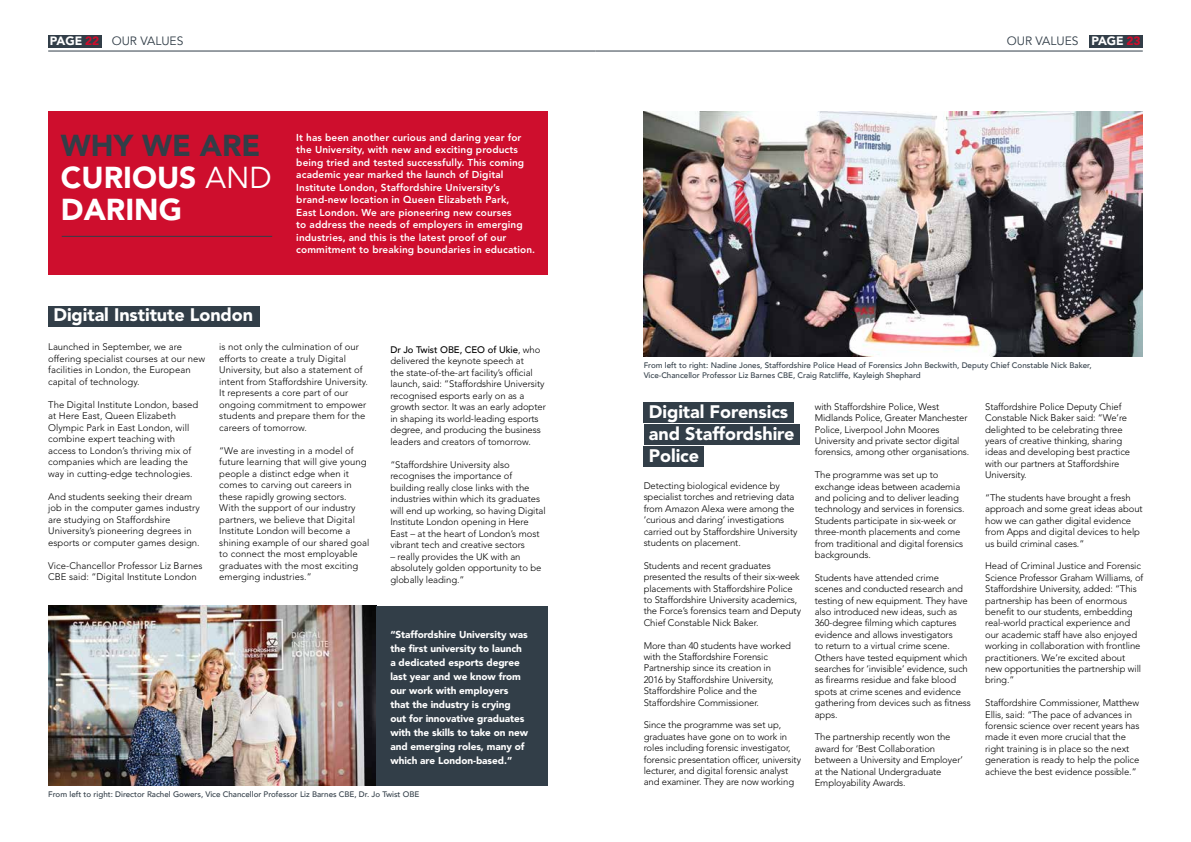
<style>
.page{position:relative;width:1191px;height:842px;background:#fff}
.page>*{position:absolute;margin:0;border:0;box-sizing:border-box;transform-origin:0 0}
.t1{font:900 30px/32px "Avenir";color:#fff}
.t2{font:900 18px/22px "Avenir";letter-spacing:-.005em;color:#fff}
.t3{font:12px "Avenir";color:#323e48}
.t4{font:800 10px/12.5px "Avenir";letter-spacing:.01em;color:#fff}
.t5{font:900 10px/14px "Avenir";letter-spacing:-.005em;color:#fff}
.t6{font:300 9.5px/11.4px "Avenir";letter-spacing:-.01em;color:#000}
.t7{font:500 8px/9.6px "Avenir";color:#323e48}
.s1{font-weight:900;color:#fff}
.s2{font-weight:900;color:#ce0e2d}
.s3{color:#323e48}
.s4{font-weight:400}
.s5{font-weight:500}
</style>
<div class="page">
<img style="left:49px;top:606px;width:327px;height:179px">
<div style="left:643px;top:403px;width:151px;height:20px;background:#323e48"></div>
<div style="left:643px;top:424px;width:156px;height:21px;background:#323e48"></div>
<div style="left:643px;top:446px;width:61px;height:20px;background:#323e48"></div>
<div style="left:48px;top:306px;width:212px;height:21px;background:#323e48"></div>
<hr style="left:595px;top:51px;width:547px;height:1px;background:#323e48">
<div style="left:48px;top:35px;width:53px;height:12px;background:#323e48"></div>
<div style="left:1089px;top:35px;width:53px;height:12px;background:#323e48"></div>
<hr style="left:48px;top:51px;width:547px;height:1px;background:#323e48">
<div style="left:48px;top:111px;width:499px;height:164px;background:#ce0e2d"></div>
<hr style="left:62px;top:236px;width:210px;height:1px;background:#323e48">
<div style="left:376px;top:606px;width:171px;height:179px;background:#323e48"></div>
<img style="left:643px;top:111px;width:499px;height:245px">
<p class="t3" style="left:50px;top:34px;width:135px"><span class="s1">PAGE</span> <span class="s2">22</span> OUR VALUES</p>
<p class="t3" style="left:1007px;top:34px;width:135px">OUR VALUES <span class="s1">PAGE</span> <span class="s2">23</span></p>
<h1 class="t1" style="left:61px;top:129px;width:212px"><span class="s3">WHY WE ARE<br></span>CURIOUS <span class="s4">AND<br></span>DARING</h1>
<h2 class="t2" style="left:53px;top:304px;width:201px">Digital Institute London</h2>
<p class="t4" style="left:296px;top:131px;width:240px">It has been another curious and daring year for the University, with new and exciting products being tried and tested successfully. This coming academic year marked the launch of Digital Institute London, Staffordshire University’s brand-new location in Queen Elizabeth Park,<br>East London. We are pioneering new courses<br>to address the needs of employers in emerging industries, and this is the latest proof of our commitment to breaking boundaries in education.</p>
<p class="t6" style="left:48px;top:341px;width:158px">Launched in September, we are offering specialist courses at our new facilities in London, the European capital of technology.</p>
<p class="t6" style="left:48px;top:399px;width:152px">The Digital Institute London, based at Here East, Queen Elizabeth<br>Olympic Park in East London, will combine expert teaching with access to London’s thriving mix of companies which are leading the way in cutting-edge technologies.</p>
<p class="t6" style="left:48px;top:491px;width:153px">And students seeking their dream job in the computer games industry are studying on Staffordshire University’s pioneering degrees in esports or computer games design.</p>
<p class="t6" style="left:48px;top:560px;width:156px">Vice-Chancellor Professor Liz Barnes<br>CBE said: “Digital Institute London</p>
<p class="t6" style="left:219px;top:341px;width:150px">is not only the culmination of our efforts to create a truly Digital<br>University, but also a statement of intent from Staffordshire University.<br>It represents a core part of our ongoing commitment to empower students and prepare them for the careers of tomorrow.</p>
<p class="t6" style="left:219px;top:445px;width:151px">“We are investing in a model of future learning that will give young people a distinct edge when it comes to carving out careers in these rapidly growing sectors.<br>With the support of our industry partners, we believe that Digital<br>Institute London will become a shining example of our shared goal to connect the most employable graduates with the most exciting emerging industries.”</p>
<p class="t6" style="left:390px;top:344px;width:157px"><span class="s5">Dr Jo Twist OBE, CEO of Ukie</span>, who delivered the keynote speech at<br>the state-of-the-art facility’s official launch, said: “Staffordshire University recognised esports early on as a growth sector. It was an early adopter in shaping its world-leading esports degree, and producing the business leaders and creators of tomorrow.</p>
<p class="t6" style="left:390px;top:459px;width:157px">“Staffordshire University also recognises the importance of building really close links with the industries within which its graduates will end up working, so having Digital Institute London opening in Here East – at the heart of London’s most vibrant tech and creative sectors</p>
<p class="t6" style="left:390px;top:551px;width:152px">– really provides the UK with an absolutely golden opportunity to be globally leading.”</p>
<p class="t5" style="left:390px;top:627px;width:139px">“Staffordshire University was the first university to launch a dedicated esports degree last year and we know from our work with employers that the industry is crying out for innovative graduates with the skills to take on new and emerging roles, many of which are London-based.”</p>
<p class="t7" style="left:48px;top:789px;width:373px">From left to right: Director Rachel Gowers, Vice Chancellor Professor Liz Barnes CBE, Dr. Jo Twist OBE</p>
<p class="t7" style="left:643px;top:360px;width:449px">From left to right: Nadine Jones, Staffordshire Police Head of Forensics John Beckwith, Deputy Chief Constable Nick Baker,<br>Vice-Chancellor Professor Liz Barnes CBE, Craig Ratcliffe, Kayleigh Shephard</p>
<h2 class="t2" style="left:649px;top:400px;width:147px">Digital Forensics and Staffordshire<br>Police</h2>
<p class="t6" style="left:643px;top:480px;width:155px">Detecting biological evidence by specialist torches and retrieving data from Amazon Alexa were among the ‘curious and daring’ investigations carried out by Staffordshire University students on placement.</p>
<p class="t6" style="left:643px;top:560px;width:159px">Students and recent graduates presented the results of their six-week placements with Staffordshire Police to Staffordshire University academics, the Force’s forensics team and Deputy Chief Constable Nick Baker.</p>
<p class="t6" style="left:643px;top:640px;width:149px">More than 40 students have worked with the Staffordshire Forensic<br>Partnership since its creation in<br>2016 by Staffordshire University,<br>Staffordshire Police and the<br>Staffordshire Commissioner.</p>
<p class="t6" style="left:643px;top:719px;width:159px">Since the programme was set up, graduates have gone on to work in roles including forensic investigator, forensic presentation officer, university lecturer, and digital forensic analyst and examiner. They are now working</p>
<p class="t6" style="left:814px;top:401px;width:156px">with Staffordshire Police, West Midlands Police, Greater Manchester Police, Liverpool John Moores University and private sector digital forensics, among other organisations.</p>
<p class="t6" style="left:814px;top:469px;width:151px">The programme was set up to exchange ideas between academia and policing and to deliver leading technology and services in forensics.<br>Students participate in six-week or three-month placements and come from traditional and digital forensics backgrounds.</p>
<p class="t6" style="left:814px;top:572px;width:158px">Students have attended crime<br>scenes and conducted research and testing of new equipment. They have also introduced new ideas, such as<br>360-degree filming which captures evidence and allows investigators<br>to return to a virtual crime scene.<br>Others have tested equipment which searches for ‘invisible’ evidence, such as firearms residue and fake blood spots at crime scenes and evidence gathering from devices such as fitness apps.</p>
<p class="t6" style="left:814px;top:731px;width:150px">The partnership recently won the award for ‘Best Collaboration between a University and Employer’ at the National Undergraduate<br>Employability Awards.</p>
<p class="t6" style="left:985px;top:401px;width:147px">Staffordshire Police Deputy Chief<br>Constable Nick Baker said: “We’re delighted to be celebrating three years of creative thinking, sharing ideas and developing best practice with our partners at Staffordshire<br>University.</p>
<p class="t6" style="left:985px;top:492px;width:159px">“The students have brought a fresh approach and some great ideas about how we can gather digital evidence from Apps and digital devices to help us build criminal cases.”</p>
<p class="t6" style="left:985px;top:560px;width:160px">Head of Criminal Justice and Forensic Science Professor Graham Williams, of Staffordshire University, added: “This partnership has been of enormous benefit to our students, embedding real-world practical experience and our academic staff have also enjoyed working in collaboration with frontline practitioners. We’re excited about new opportunities the partnership will bring.”</p>
<p class="t6" style="left:985px;top:697px;width:156px">Staffordshire Commissioner, Matthew Ellis, said: “The pace of advances in forensic science over recent years has made it even more crucial that the right training is in place so the next generation is ready to help the police achieve the best evidence possible.”</p>
</div>
